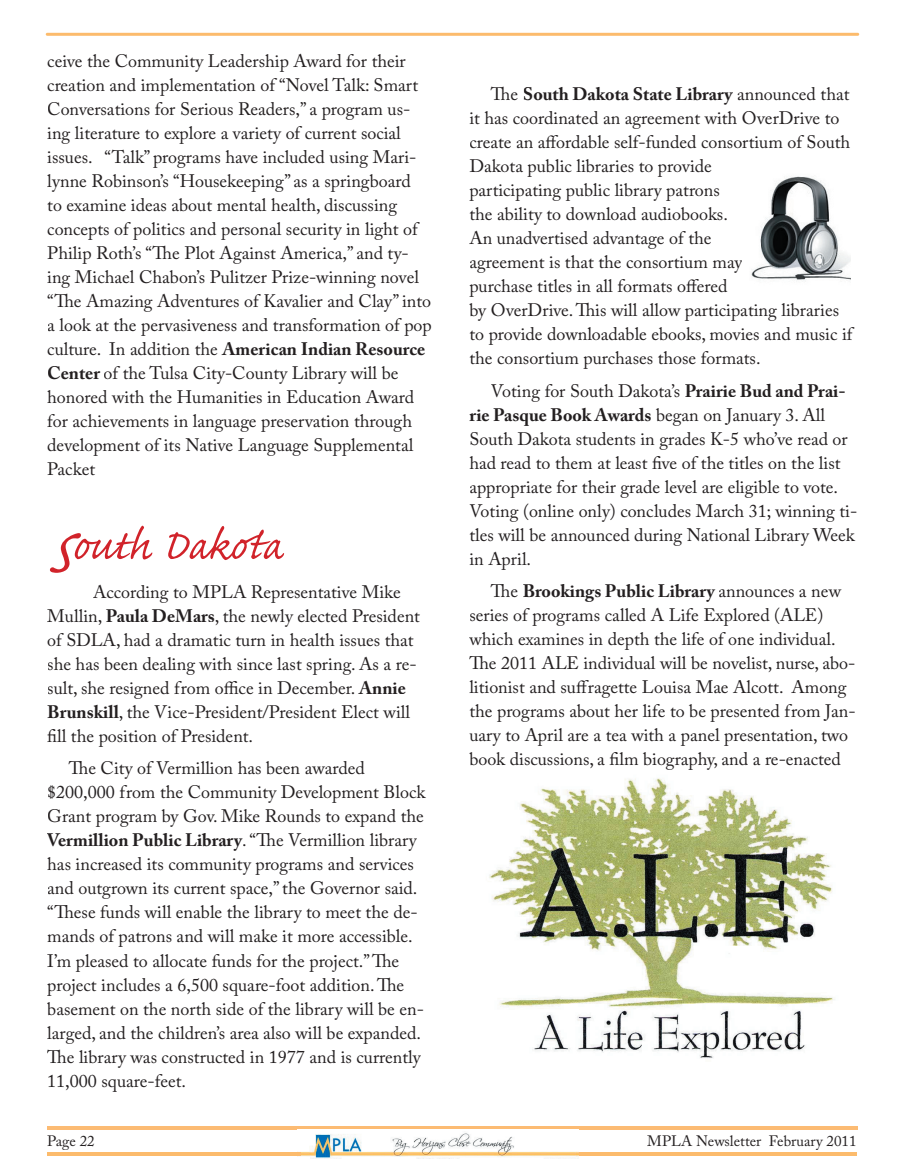
<style>
.page{position:relative;width:905px;height:1175px;background:#fff}
.page>*{position:absolute;margin:0;border:0;box-sizing:border-box;transform-origin:0 0}
.t1{font:54px "Caflisch Script Pro";color:#d1232a}
.t2{font:18px/24px "Adobe Caslon Pro";color:#231f20}
.t3{font:15px "Adobe Caslon Pro";color:#231f20}
.s1{font-weight:700}
.s2{font-size:82.65px}
</style>
<div class="page">
<hr style="left:577px;top:1152px;width:279px;height:3px;background:#fcbb6c">
<hr style="left:47px;top:1126px;width:810px;height:3px;background:#fcbb73">
<img style="left:297px;top:1133px;width:281px;height:25px">
<svg style="left:297px;top:1157px;width:12px;height:1px"></svg>
<div style="left:342px;top:1156px;width:74px;height:6px;background:#fff"></div>
<hr style="left:47px;top:1152px;width:254px;height:3px;background:#fcbb6c">
<hr style="left:46px;top:33px;width:813px;height:3px;background:#fcbb6c;border-radius:2px">
<img style="left:489px;top:778px;width:344px;height:280px">
<img style="left:751px;top:176px;width:99px;height:104px">
<p class="t2" style="left:47px;top:49px;width:386px">ceive the Community Leadership Award for their creation and implementation of “Novel Talk: Smart Conversations for Serious Readers,” a program us&shy;ing literature to explore a variety of current social issues. “Talk” programs have included using Mari&shy;lynne Robinson’s “Housekeeping” as a springboard<br>to examine ideas about mental health, discussing concepts of politics and personal security in light of Philip Roth’s “The Plot Against America,” and ty&shy;ing Michael Chabon’s Pulitzer Prize-winning novel “The Amazing Adventures of Kavalier and Clay” into a look at the pervasiveness and transformation of pop culture. In addition the <span class="s1">American Indian Resource Center</span> of the Tulsa City-County Library will be honored with the Humanities in Education Award for achievements in language preservation through development of its Native Language Supplemental Packet</p>
<h1 class="t1" style="left:47px;top:517px;width:236px"><span class="s2">S</span>outh Dakota</h1>
<p class="t2" style="left:47px;top:579px;width:374px;text-indent:46px">According to MPLA Representative Mike Mullin, <span class="s1">Paula DeMars</span>, the newly elected President of SDLA, had a dramatic turn in health issues that she has been dealing with since last spring. As a re&shy;sult, she resigned from office in December. <span class="s1">Annie Brunskill</span>, the Vice-President/President Elect will fill the position of President.</p>
<p class="t2" style="left:47px;top:756px;width:380px;text-indent:22px">The City of Vermillion has been awarded $200,000 from the Community Development Block Grant program by Gov. Mike Rounds to expand the <span class="s1">Vermillion Public Library</span>. “The Vermillion library has increased its community programs and services and outgrown its current space,” the Governor said. “These funds will enable the library to meet the de&shy;mands of patrons and will make it more accessible.<br>I’m pleased to allocate funds for the project.” The project includes a 6,500 square-foot addition. The basement on the north side of the library will be en&shy;larged, and the children’s area also will be expanded.<br>The library was constructed in 1977 and is currently 11,000 square-feet.</p>
<p class="t2" style="left:469px;top:82px;width:384px;text-indent:22px">The <span class="s1">South Dakota State Library</span> announced that it has coordinated an agreement with OverDrive to create an affordable self-funded consortium of South Dakota public libraries to provide<br>participating public library patrons<br>the ability to download audiobooks.<br>An unadvertised advantage of the<br>agreement is that the consortium may<br>purchase titles in all formats offered<br>by OverDrive. This will allow participating libraries to provide downloadable ebooks, movies and music if the consortium purchases those formats.</p>
<p class="t2" style="left:469px;top:378px;width:389px;text-indent:22px">Voting for South Dakota’s <span class="s1">Prairie Bud and Prai&shy;rie Pasque Book Awards</span> began on January 3. All South Dakota students in grades K-5 who’ve read or had read to them at least five of the titles on the list appropriate for their grade level are eligible to vote.<br>Voting (online only) concludes March 31; winning ti&shy;tles will be announced during National Library Week in April.</p>
<p class="t2" style="left:469px;top:579px;width:388px;text-indent:22px">The <span class="s1">Brookings Public Library</span> announces a new series of programs called A Life Explored (ALE) which examines in depth the life of one individual.<br>The 2011 ALE individual will be novelist, nurse, abo&shy;litionist and suffragette Louisa Mae Alcott. Among the programs about her life to be presented from Jan&shy;uary to April are a tea with a panel presentation, two book discussions, a film biography, and a re-enacted</p>
<p class="t3" style="left:47px;top:1131px;width:49px">Page 22</p>
<p class="t3" style="left:647px;top:1131px;width:211px">MPLA Newsletter February 2011</p>
</div>
